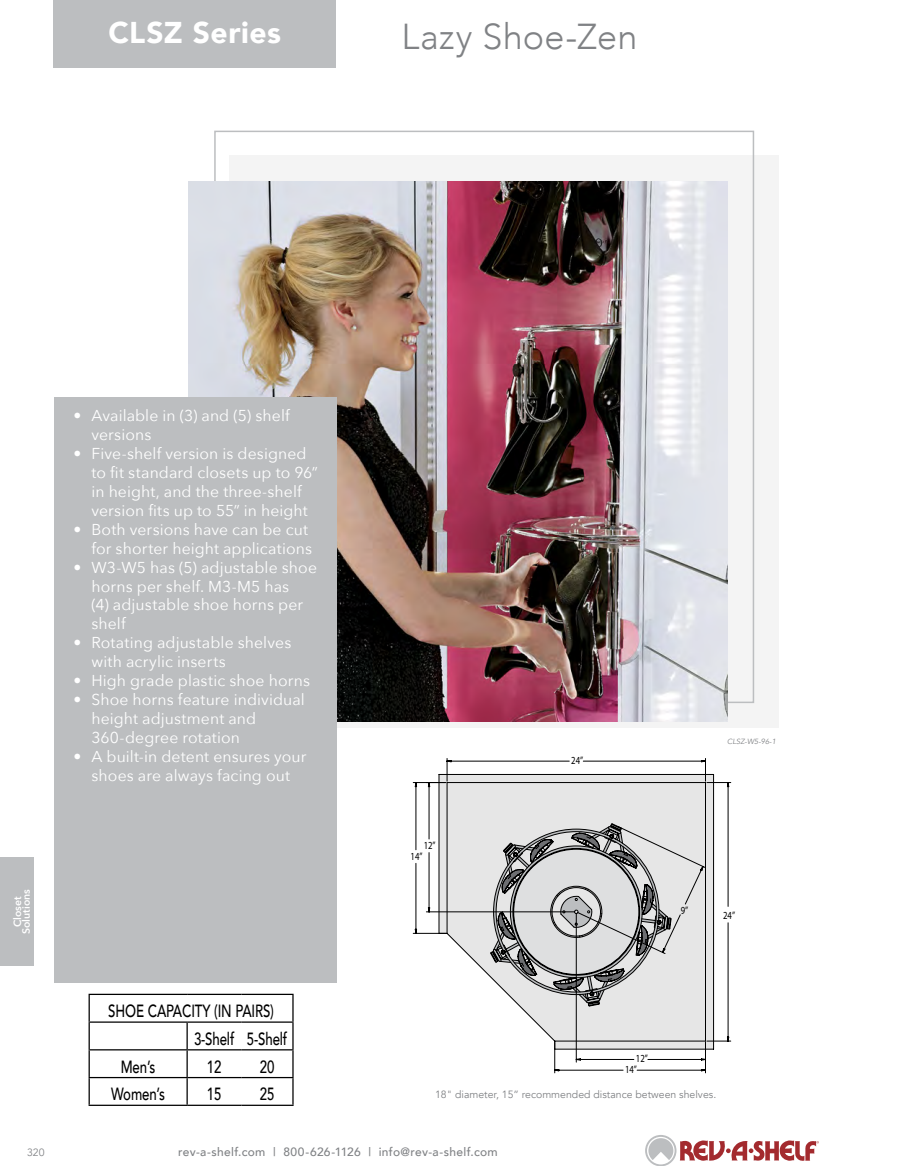
<style>
.page{position:relative;width:918px;height:1175px;background:#fff}
.page>*{position:absolute;margin:0;border:0;box-sizing:border-box;transform-origin:0 0}
.Page_Header{font:300 36px "Avenir";letter-spacing:.005em;color:#808285}
.Series_Name{font:900 30px "Avenir";letter-spacing:.015em;color:#fff}
.Closet_Info{font:500 17.7px "Avenir";letter-spacing:-.01em;color:#000;scale:.75 1}
.Bullets{font:15.75px/18.9px "Avenir Next";letter-spacing:.005em;color:#fff}
.t1{font:900 13.5px "Avenir";letter-spacing:-.01em;color:#fff;scale:.83 1}
.t2{font:500 12px "Avenir";letter-spacing:.03em;color:#808285}
.t3{font:10.8px "Myriad Pro";color:#000;scale:.8 1}
.t4{font:10.5px "Avenir";color:#808285}
.t5{font:600 10.5px/9px "Avenir Next";color:#fff;text-align:center}
.t6{font:italic 7.5px "Avenir";color:#808285}
</style>
<div class="page">
<svg style="left:645px;top:1135px;width:174px;height:30px"></svg>
<div style="left:54px;top:0;width:282px;height:68px;background:#bcbec0"></div>
<div style="left:0;top:857px;width:33px;height:108px;background:#bcbec0"></div>
<hr style="left:89px;top:993px;width:98px;height:2px;background:#000">
<hr style="left:187px;top:993px;width:54px;height:2px;background:#000">
<hr style="left:241px;top:993px;width:53px;height:2px;background:#000">
<hr style="left:292px;top:995px;width:2px;height:26px;background:#000">
<hr style="left:187px;top:1021px;width:54px;height:1px;background:#000">
<hr style="left:241px;top:1021px;width:53px;height:1px;background:#000">
<hr style="left:292px;top:1022px;width:2px;height:27px;background:#000">
<hr style="left:187px;top:1049px;width:54px;height:1px;background:#000">
<hr style="left:241px;top:1049px;width:53px;height:1px;background:#000">
<hr style="left:292px;top:1050px;width:2px;height:26px;background:#000">
<hr style="left:187px;top:1076px;width:54px;height:2px;background:#000">
<hr style="left:241px;top:1076px;width:53px;height:2px;background:#000">
<hr style="left:292px;top:1078px;width:2px;height:26px;background:#000">
<hr style="left:187px;top:1104px;width:54px;height:1px;background:#000">
<hr style="left:241px;top:1104px;width:53px;height:1px;background:#000">
<hr style="left:89px;top:1021px;width:98px;height:1px;background:#000">
<hr style="left:89px;top:1049px;width:98px;height:1px;background:#000">
<hr style="left:89px;top:1076px;width:98px;height:2px;background:#000">
<svg style="left:89px;top:995px;width:1px;height:109px"></svg>
<svg style="left:187px;top:1022px;width:1px;height:82px"></svg>
<hr style="left:89px;top:1104px;width:98px;height:1px;background:#000">
<svg style="left:413px;top:782px;width:293px;height:291px"></svg>
<svg style="left:446px;top:758px;width:285px;height:283px"></svg>
<svg style="left:438px;top:774px;width:276px;height:275px;background:#cfcfcf"></svg>
<div style="left:229px;top:156px;width:549px;height:572px;background:#f4f4f4"></div>
<img style="left:188px;top:181px;width:540px;height:540px">
<div style="left:54px;top:397px;width:283px;height:585px;background:#bcbec0"></div>
<p class="Series_Name" style="left:109px;top:7px;width:174px">CLSZ Series</p>
<p class="Page_Header" style="left:401px;top:15px;width:238px">Lazy Shoe-Zen</p>
<p class="t5" style="left:13px;top:934px;width:46px;rotate:-90deg">Closet<br>Solutions</p>
<p class="t1" style="left:32px;top:891px;width:52px;rotate:90deg">CLOSET</p>
<p class="t4" style="left:27px;top:1145px;width:19px">320</p>
<p class="Bullets" style="left:91px;top:406px;width:200px;text-indent:-18px">• Available in (3) and (5) shelf versions</p>
<p class="Bullets" style="left:91px;top:443px;width:228px;text-indent:-18px">• Five-shelf version is designed to fit standard closets up to 96” in height, and the three-shelf version fits up to 55” in height</p>
<p class="Bullets" style="left:73px;top:519px;width:240px;text-align:right">• Both versions have can be cut for shorter height applications</p>
<p class="Bullets" style="left:91px;top:557px;width:227px;text-indent:-18px">• W3-W5 has (5) adjustable shoe horns per shelf. M3-M5 has<br>(4) adjustable shoe horns per shelf</p>
<p class="Bullets" style="left:91px;top:632px;width:201px;text-indent:-18px">• Rotating adjustable shelves with acrylic inserts</p>
<p class="Bullets" style="left:73px;top:670px;width:238px">• High grade plastic shoe horns</p>
<p class="Bullets" style="left:91px;top:689px;width:215px;text-indent:-18px">• Shoe horns feature individual height adjustment and<br>360-degree rotation</p>
<p class="Bullets" style="left:73px;top:746px;width:235px;text-align:center">• A built-in detent ensures your shoes are always facing out</p>
<p class="t3" style="left:424px;top:839px;width:16px">12”</p>
<p class="t3" style="left:411px;top:849px;width:16px">14”</p>
<p class="t3" style="left:571px;top:753px;width:16px">24”</p>
<p class="t6" style="left:727px;top:736px;width:50px">CLSZ-W5-96-1</p>
<p class="t3" style="left:681px;top:904px;width:11px">9”</p>
<p class="t3" style="left:723px;top:908px;width:16px">24”</p>
<p class="Closet_Info" style="left:108px;top:995px;width:222px">SHOE CAPACITY (IN PAIRS)</p>
<p class="Closet_Info" style="left:194px;top:1023px;width:55px">3-Shelf</p>
<p class="Closet_Info" style="left:247px;top:1023px;width:55px">5-Shelf</p>
<p class="Closet_Info" style="left:121px;top:1051px;width:48px">Men’s</p>
<p class="Closet_Info" style="left:207px;top:1051px;width:21px">12</p>
<p class="Closet_Info" style="left:260px;top:1051px;width:21px">20</p>
<p class="Closet_Info" style="left:111px;top:1078px;width:73px">Women’s</p>
<p class="Closet_Info" style="left:207px;top:1078px;width:21px">15</p>
<p class="Closet_Info" style="left:260px;top:1078px;width:21px">25</p>
<p class="t3" style="left:636px;top:1051px;width:16px">12”</p>
<p class="t3" style="left:625px;top:1062px;width:16px">14”</p>
<p class="t4" style="left:435px;top:1088px;width:283px">18" diameter, 15” recommended distance between shelves.</p>
<p class="t2" style="left:178px;top:1141px;width:321px">rev-a-shelf.com | 800-626-1126 | info@rev-a-shelf.com</p>
</div>
